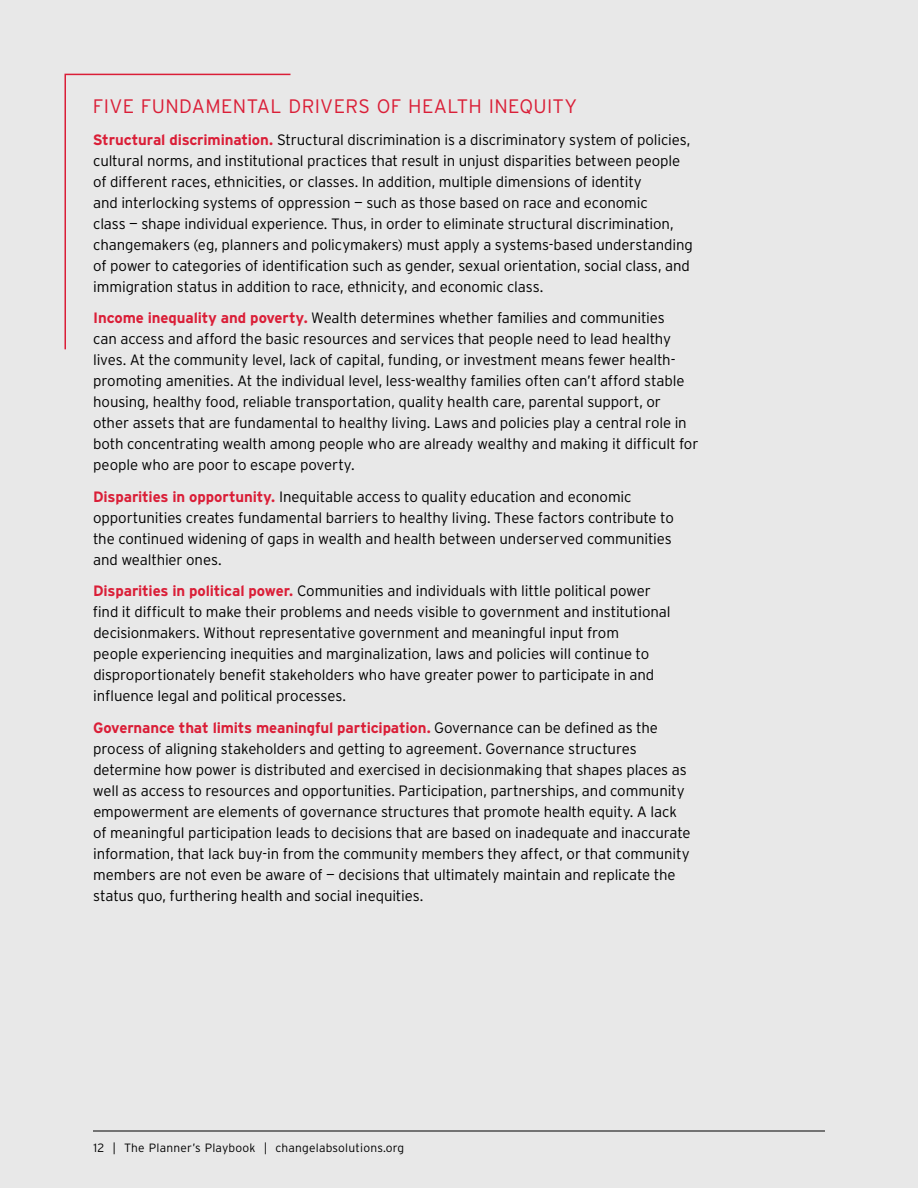
<style>
.page{position:relative;width:918px;height:1188px;background:#e8e8e8}
.page>*{position:absolute;margin:0;border:0;box-sizing:border-box;transform-origin:0 0}
.t1{font:300 19.5px "Interstate";letter-spacing:.015em;color:#da1e37}
.t2{font:300 15px/21px "Interstate";letter-spacing:-.01em;color:#000}
.t3{font:300 12px "Interstate";letter-spacing:.015em;color:#000}
.s1{font-weight:700;color:#da1e37}
</style>
<div class="page">
<hr style="left:93px;top:1131px;width:732px;height:1px;background:#000">
<svg style="left:64px;top:73px;width:227px;height:277px"></svg>
<h1 class="t1" style="left:93px;top:94px;width:486px">FIVE FUNDAMENTAL DRIVERS OF HEALTH INEQUITY</h1>
<p class="t2" style="left:93px;top:129px;width:602px"><span class="s1">Structural discrimination.</span> Structural discrimination is a discriminatory system of policies, cultural norms, and institutional practices that result in unjust disparities between people of different races, ethnicities, or classes. In addition, multiple dimensions of identity<br>and interlocking systems of oppression — such as those based on race and economic<br>class — shape individual experience. Thus, in order to eliminate structural discrimination, changemakers (eg, planners and policymakers) must apply a systems-based understanding of power to categories of identification such as gender, sexual orientation, social class, and immigration status in addition to race, ethnicity, and economic class.</p>
<p class="t2" style="left:93px;top:307px;width:607px"><span class="s1">Income inequality and poverty.</span> Wealth determines whether families and communities<br>can access and afford the basic resources and services that people need to lead healthy lives. At the community level, lack of capital, funding, or investment means fewer health&shy;promoting amenities. At the individual level, less-wealthy families often can’t afford stable housing, healthy food, reliable transportation, quality health care, parental support, or other assets that are fundamental to healthy living. Laws and policies play a central role in both concentrating wealth among people who are already wealthy and making it difficult for people who are poor to escape poverty.</p>
<p class="t2" style="left:93px;top:486px;width:582px"><span class="s1">Disparities in opportunity.</span> Inequitable access to quality education and economic opportunities creates fundamental barriers to healthy living. These factors contribute to the continued widening of gaps in wealth and health between underserved communities and wealthier ones.</p>
<p class="t2" style="left:93px;top:580px;width:579px"><span class="s1">Disparities in political power.</span> Communities and individuals with little political power find it difficult to make their problems and needs visible to government and institutional decisionmakers. Without representative government and meaningful input from<br>people experiencing inequities and marginalization, laws and policies will continue to disproportionately benefit stakeholders who have greater power to participate in and influence legal and political processes.</p>
<p class="t2" style="left:93px;top:717px;width:599px"><span class="s1">Governance that limits meaningful participation.</span> Governance can be defined as the process of aligning stakeholders and getting to agreement. Governance structures determine how power is distributed and exercised in decisionmaking that shapes places as well as access to resources and opportunities. Participation, partnerships, and community empowerment are elements of governance structures that promote health equity. A lack of meaningful participation leads to decisions that are based on inadequate and inaccurate information, that lack buy-in from the community members they affect, or that community members are not even be aware of — decisions that ultimately maintain and replicate the status quo, furthering health and social inequities.</p>
<p class="t3" style="left:94px;top:1140px;width:312px">12 | The Planner’s Playbook | changelabsolutions.org</p>
</div>
